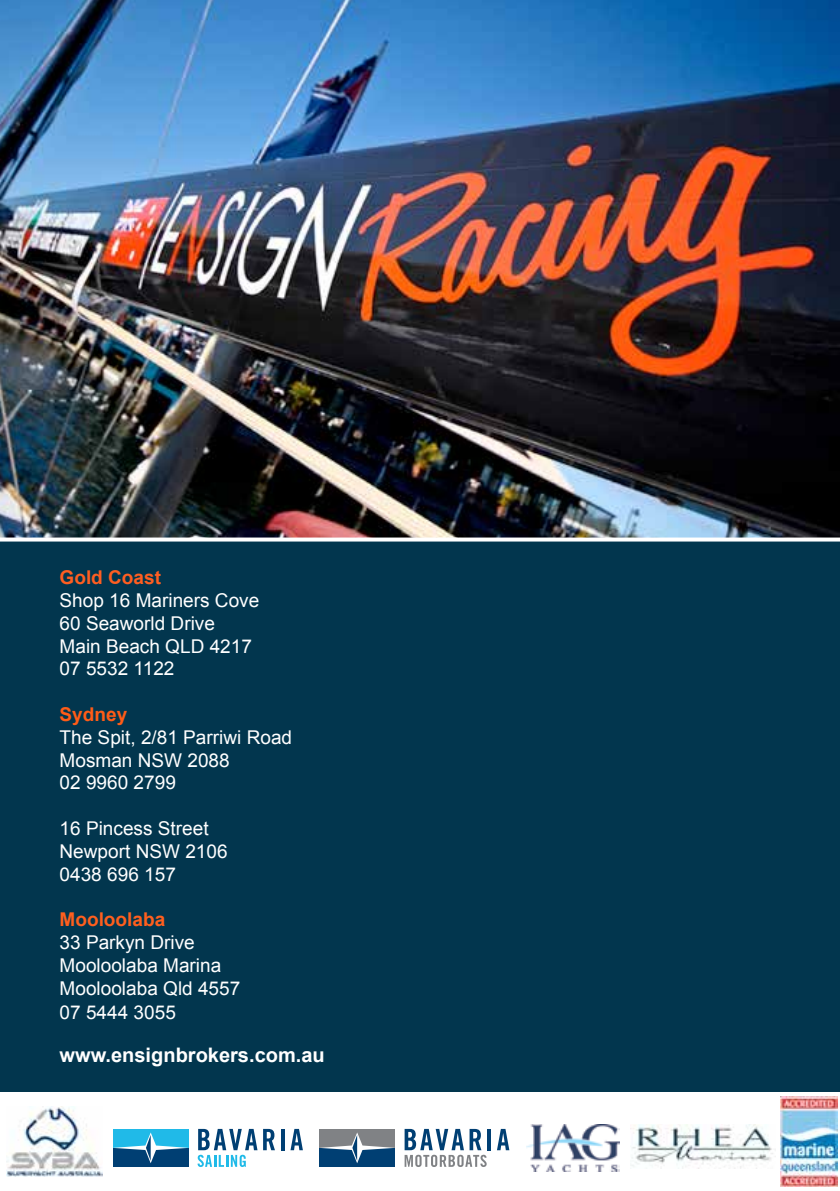
<style>
.page{position:relative;width:840px;height:1191px;background:#fff}
.page>*{position:absolute;margin:0;border:0;box-sizing:border-box;transform-origin:0 0}
.t1{font:700 20px "Arial";color:#fff}
.t2{font:19px/22.8px "Arial";color:#fff}
.t3{font:700 19px "Arial";color:#ff5f1e}
.t4{font:700 19px "Arial";color:#ff5e21}
.t5{font:700 19px "Arial";color:#ff5c17}
</style>
<div class="page">
<div style="left:0;top:0;width:839px;height:1091px;background:#02364e"></div>
<img style="left:0;top:0;width:839px;height:541px">
<img style="left:630px;top:1124px;width:143px;height:44px">
<img style="left:6px;top:1106px;width:96px;height:70px">
<img style="left:526px;top:1124px;width:93px;height:47px">
<div style="left:113px;top:1128px;width:75px;height:19px;background:#20bae8"></div>
<div style="left:113px;top:1147px;width:75px;height:19px;background:#003f73"></div>
<svg style="left:113px;top:1132px;width:75px;height:31px"></svg>
<svg style="left:263px;top:1128px;width:12px;height:22px"></svg>
<hr style="left:281px;top:1128px;width:3px;height:22px;background:#003f73">
<svg style="left:290px;top:1128px;width:13px;height:22px"></svg>
<svg style="left:197px;top:1128px;width:60px;height:39px"></svg>
<div style="left:319px;top:1128px;width:76px;height:19px;background:#808285"></div>
<div style="left:319px;top:1147px;width:76px;height:19px;background:#003f73"></div>
<svg style="left:319px;top:1132px;width:76px;height:31px"></svg>
<hr style="left:487px;top:1128px;width:4px;height:22px;background:#003f73">
<svg style="left:497px;top:1128px;width:12px;height:22px"></svg>
<svg style="left:404px;top:1128px;width:82px;height:39px"></svg>
<img style="left:780px;top:1096px;width:57px;height:90px">
<p class="t4" style="left:60px;top:565px;width:103px">Gold Coast</p>
<p class="t2" style="left:60px;top:589px;width:201px">Shop 16 Mariners Cove<br>60 Seaworld Drive<br>Main Beach QLD 4217<br>07 5532 1122</p>
<p class="t5" style="left:60px;top:701px;width:69px">Sydney</p>
<p class="t2" style="left:60px;top:726px;width:234px">The Spit, 2/81 Parriwi Road<br>Mosman NSW 2088<br>02 9960 2799</p>
<p class="t2" style="left:60px;top:817px;width:169px">16 Pincess Street<br>Newport NSW 2106<br>0438 696 157</p>
<p class="t3" style="left:60px;top:907px;width:107px">Mooloolaba</p>
<p class="t2" style="left:60px;top:931px;width:182px">33 Parkyn Drive<br>Mooloolaba Marina<br>Mooloolaba Qld 4557<br>07 5444 3055</p>
<p class="t1" style="left:60px;top:1041px;width:266px">www.ensignbrokers.com.au</p>
</div>
